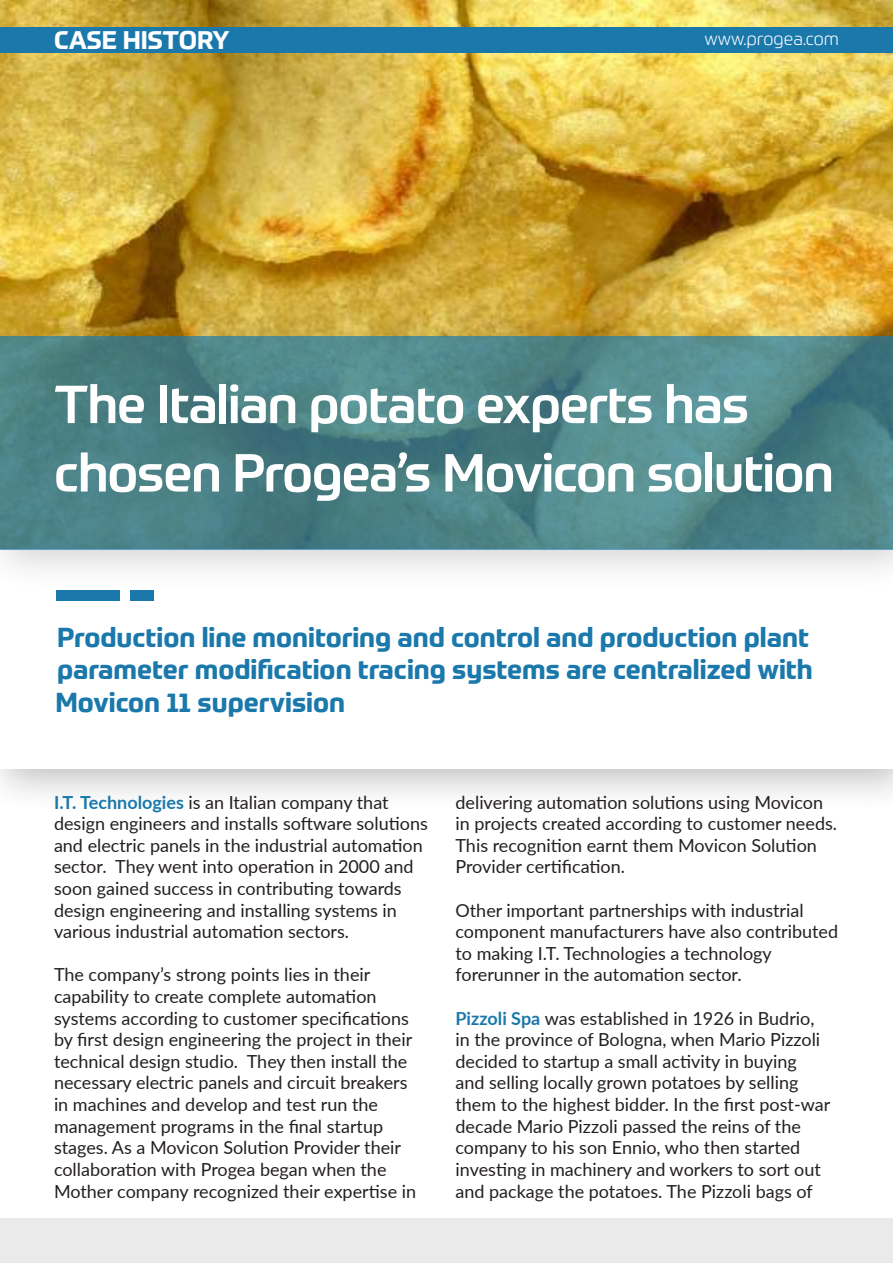
<style>
.page{position:relative;width:893px;height:1263px;background:#fff}
.page>*{position:absolute;margin:0;border:0;box-sizing:border-box;transform-origin:0 0}
.t1{font:500 52.5px/68.4px "Prometo";letter-spacing:-.02em;color:#fff}
.t2{font:700 27px/32.4px "Prometo";color:#1a78ab}
.t3{font:700 25.05px "Prometo";color:#fff}
.t4{font:18px/21.6px "Lato";color:#241f1f}
.t5{font:300 18px "Prometo";color:#fff}
.s1{font-weight:700;color:#1a78ab}
</style>
<div class="page">
<img style="left:0;top:0;width:893px;height:308px">
<div style="left:0;top:521px;width:893px;height:292px;background:#241f1f;opacity:.3"></div>
<div style="left:0;top:549px;width:893px;height:220px;background:#fff"></div>
<div style="left:0;top:308px;width:893px;height:285px;background:#241f1f;opacity:.3"></div>
<svg style="left:0;top:336px;width:893px;height:213px;background:#4d8387"></svg>
<div style="left:56px;top:591px;width:64px;height:10px;background:#1a78ab"></div>
<div style="left:130px;top:591px;width:24px;height:10px;background:#1a78ab"></div>
<div style="left:0;top:1218px;width:893px;height:45px;background:#ebeaea"></div>
<div style="left:0;top:27px;width:893px;height:26px;background:#1a78ab"></div>
<h3 class="t3" style="left:54px;top:25px;width:177px">CASE HISTORY</h3>
<p class="t5" style="left:705px;top:28px;width:136px">www.progea.com</p>
<h1 class="t1" style="left:54px;top:370px;width:781px">The Italian potato experts has chosen Progea’s Movicon solution</h1>
<h2 class="t2" style="left:56px;top:621px;width:759px">Production line monitoring and control and production plant parameter modification tracing systems are centralized with<br>Movicon 11 supervision</h2>
<p class="t4" style="left:54px;top:790px;width:375px"><span class="s1">I.T. Technologies</span> is an Italian company that design engineers and installs software solutions and electric panels in the industrial automation sector. They went into operation in 2000 and soon gained success in contributing towards design engineering and installing systems in various industrial automation sectors.</p>
<p class="t4" style="left:54px;top:963px;width:364px">The company’s strong points lies in their capability to create complete automation systems according to customer specifications by first design engineering the project in their technical design studio. They then install the necessary electric panels and circuit breakers in machines and develop and test run the management programs in the final startup stages. As a Movicon Solution Provider their collaboration with Progea began when the Mother company recognized their expertise in</p>
<p class="t4" style="left:455px;top:790px;width:383px">delivering automation solutions using Movicon in projects created according to customer needs.<br>This recognition earnt them Movicon Solution Provider certification.</p>
<p class="t4" style="left:455px;top:898px;width:384px">Other important partnerships with industrial component manufacturers have also contributed to making I.T. Technologies a technology forerunner in the automation sector.</p>
<p class="t4" style="left:455px;top:1006px;width:376px"><span class="s1">Pizzoli Spa</span> was established in 1926 in Budrio, in the province of Bologna, when Mario Pizzoli decided to startup a small activity in buying and selling locally grown potatoes by selling them to the highest bidder. In the first post-war decade Mario Pizzoli passed the reins of the company to his son Ennio, who then started investing in machinery and workers to sort out and package the potatoes. The Pizzoli bags of</p>
</div>
